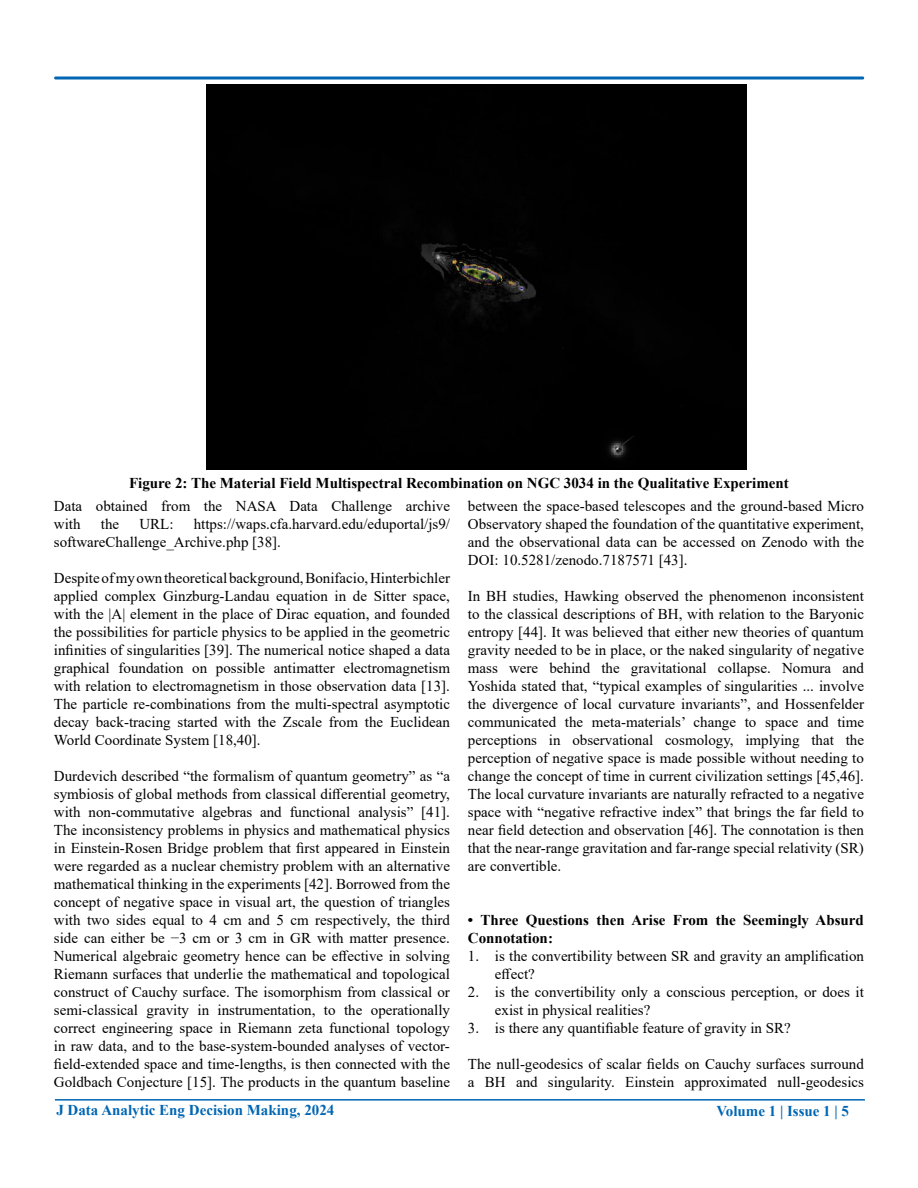
<style>
.page{position:relative;width:918px;height:1188px;background:#fff}
.page>*{position:absolute;margin:0;border:0;box-sizing:border-box;transform-origin:0 0}
.t1{font:15px/18px "Times New Roman";color:#000}
.t2{font:700 15px/18px "Times New Roman";color:#000}
.t3{font:15px "Calibri";color:#000}
.t4{font:700 15px "Times New Roman";color:#0066b3}
</style>
<div class="page">
<hr style="left:55px;top:1099px;width:810px;height:2px;background:#0066b3">
<div style="left:54px;top:76px;width:810px;height:4px;border:2px solid #0066b3"></div>
<div style="left:206px;top:85px;width:540px;height:385px;background:#000"></div>
<p class="t3" style="left:213px;top:469px;width:528px">Figure 2 The material field multispectral recombination on NGC 3034 in the qualitative</p>
<p class="t2" style="left:129px;top:474px;width:661px">Figure 2: The Material Field Multispectral Recombination on NGC 3034 in the Qualitative Experiment</p>
<p class="t1" style="left:54px;top:496px;width:398px">Data obtained from the NASA Data Challenge archive with</p>
<p class="t1" style="left:468px;top:496px;width:398px;text-align:justify">between the space-based telescopes and the ground-based Micro Observatory shaped the foundation of the quantitative experiment, and the observational data can be accessed on Zenodo with the DOI: 10.5281/zenodo.7187571 [43].</p>
<p class="t1" style="left:468px;top:586px;width:398px;text-align:justify">In BH studies, Hawking observed the phenomenon inconsistent to the classical descriptions of BH, with relation to the Baryonic entropy [44]. It was believed that either new theories of quantum gravity needed to be in place, or the naked singularity of negative mass were behind the gravitational collapse. Nomura and Yoshida stated that, “typical examples of singularities ... involve the divergence of local curvature invariants”, and Hossenfelder communicated the meta-materials’ change to space and time perceptions in observational cosmology, implying that the perception of negative space is made possible without needing to change the concept of time in current civilization settings [45,46].<br>The local curvature invariants are naturally refracted to a negative space with “negative refractive index” that brings the far field to near field detection and observation [46]. The connotation is then that the near-range gravitation and far-range special relativity (SR) are convertible.</p>
<p class="t1" style="left:54px;top:514px;width:398px;text-indent:140px">https://waps.cfa.harvard.edu/eduportal/js9/ softwareChallenge_Archive.php [38].</p>
<p class="t1" style="left:54px;top:568px;width:398px;text-align:justify">Despite of my own theoretical background, Bonifacio, Hinterbichler applied complex Ginzburg-Landau equation in de Sitter space, with the |A| element in the place of Dirac equation, and founded the possibilities for particle physics to be applied in the geometric infinities of singularities [39]. The numerical notice shaped a data graphical foundation on possible antimatter electromagnetism with relation to electromagnetism in those observation data [13].<br>The particle re-combinations from the multi-spectral asymptotic decay back-tracing started with the Zscale from the Euclidean World Coordinate System [18,40].</p>
<p class="t1" style="left:54px;top:766px;width:398px;text-align:justify">Durdevich described “the formalism of quantum geometry” as “a symbiosis of global methods from classical differential geometry, with non-commutative algebras and functional analysis” [41].<br>The inconsistency problems in physics and mathematical physics in Einstein-Rosen Bridge problem that first appeared in Einstein were regarded as a nuclear chemistry problem with an alternative mathematical thinking in the experiments [42]. Borrowed from the concept of negative space in visual art, the question of triangles with two sides equal to 4 cm and 5 cm respectively, the third side can either be −3 cm or 3 cm in GR with matter presence.<br>Numerical algebraic geometry hence can be effective in solving Riemann surfaces that underlie the mathematical and topological construct of Cauchy surface. The isomorphism from classical or semi-classical gravity in instrumentation, to the operationally correct engineering space in Riemann zeta functional topology in raw data, and to the base-system-bounded analyses of vector&shy;field-extended space and time-lengths, is then connected with the Goldbach Conjecture [15]. The products in the quantum baseline</p>
<p class="t1" style="left:101px;top:514px;width:20px">the</p>
<p class="t1" style="left:139px;top:514px;width:36px">URL:</p>
<p class="t2" style="left:468px;top:910px;width:397px">• Three Questions then Arise From the Seemingly Absurd<br>Connotation:</p>
<p class="t1" style="left:495px;top:946px;width:371px;text-indent:-27px">1. is the convertibility between SR and gravity an amplification effect?</p>
<p class="t1" style="left:495px;top:982px;width:371px;text-indent:-27px">2. is the convertibility only a conscious perception, or does it exist in physical realities?</p>
<p class="t1" style="left:468px;top:1018px;width:324px">3. is there any quantifiable feature of gravity in SR?</p>
<p class="t1" style="left:468px;top:1054px;width:398px">The null-geodesics of scalar fields on Cauchy surfaces surround a BH and singularity. Einstein approximated null-geodesics</p>
<p class="t4" style="left:56px;top:1100px;width:279px">J Data Analytic Eng Decision Making, 2024</p>
<p class="t4" style="left:716px;top:1100px;width:134px">Volume 1 | Issue 1 | 5</p>
</div>
